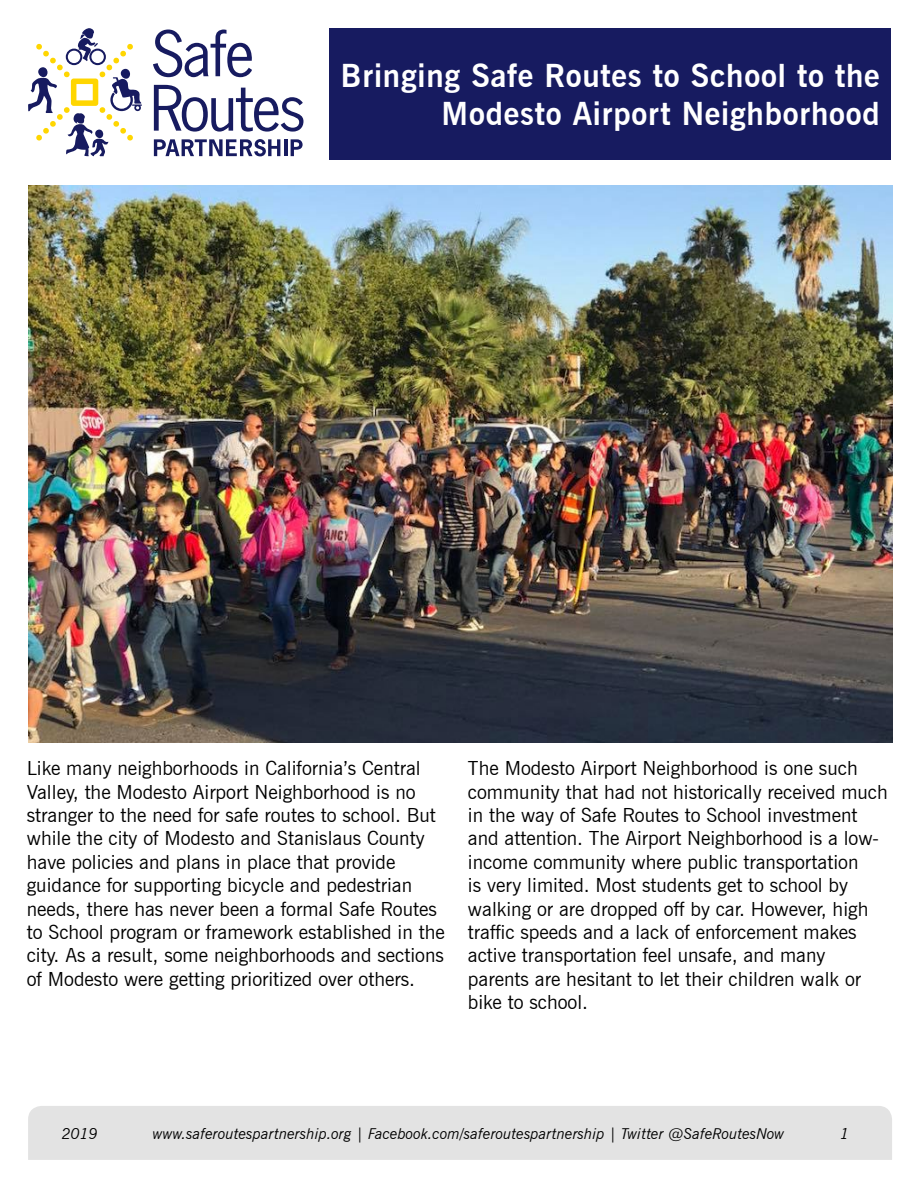
<style>
.page{position:relative;width:918px;height:1188px;background:#fff}
.page>*{position:absolute;margin:0;border:0;box-sizing:border-box;transform-origin:0 0}
.t1{font:700 31.5px/37.8px "News Gothic BT";letter-spacing:.025em;color:#fff;text-align:right}
.t2{font:19.5px/23.4px "News Gothic BT";color:#000}
.t3{font:italic 15px "News Gothic BT";color:#000}
</style>
<div class="page">
<div style="left:28px;top:1106px;width:864px;height:54px;background:#e3e3e3"></div>
<div style="left:330px;top:28px;width:561px;height:132px;background:#171b60"></div>
<svg style="left:153px;top:30px;width:99px;height:47px"></svg>
<svg style="left:154px;top:85px;width:149px;height:47px"></svg>
<svg style="left:154px;top:139px;width:126px;height:17px"></svg>
<hr style="left:284px;top:139px;width:3px;height:17px;background:#171b60">
<svg style="left:291px;top:139px;width:12px;height:17px"></svg>
<svg style="left:28px;top:28px;width:114px;height:128px"></svg>
<img style="left:28px;top:186px;width:864px;height:556px">
<h1 class="t1" style="left:341px;top:57px;width:540px">Bringing Safe Routes to School to the<br>Modesto Airport Neighborhood</h1>
<p class="t2" style="left:27px;top:756px;width:420px">Like many neighborhoods in California’s Central Valley, the Modesto Airport Neighborhood is no stranger to the need for safe routes to school. But while the city of Modesto and Stanislaus County have policies and plans in place that provide guidance for supporting bicycle and pedestrian needs, there has never been a formal Safe Routes to School program or framework established in the city. As a result, some neighborhoods and sections of Modesto were getting prioritized over others.</p>
<p class="t2" style="left:468px;top:756px;width:421px">The Modesto Airport Neighborhood is one such community that had not historically received much in the way of Safe Routes to School investment and attention. The Airport Neighborhood is a low&shy;income community where public transportation<br>is very limited. Most students get to school by walking or are dropped off by car. However, high traffic speeds and a lack of enforcement makes active transportation feel unsafe, and many parents are hesitant to let their children walk or bike to school.</p>
<p class="t3" style="left:62px;top:1125px;width:38px">2019</p>
<p class="t3" style="left:153px;top:1124px;width:633px">www.saferoutespartnership.org | Facebook.com/saferoutespartnership | Twitter @SafeRoutesNow</p>
<p class="t3" style="left:840px;top:1124px;width:11px">1</p>
</div>
